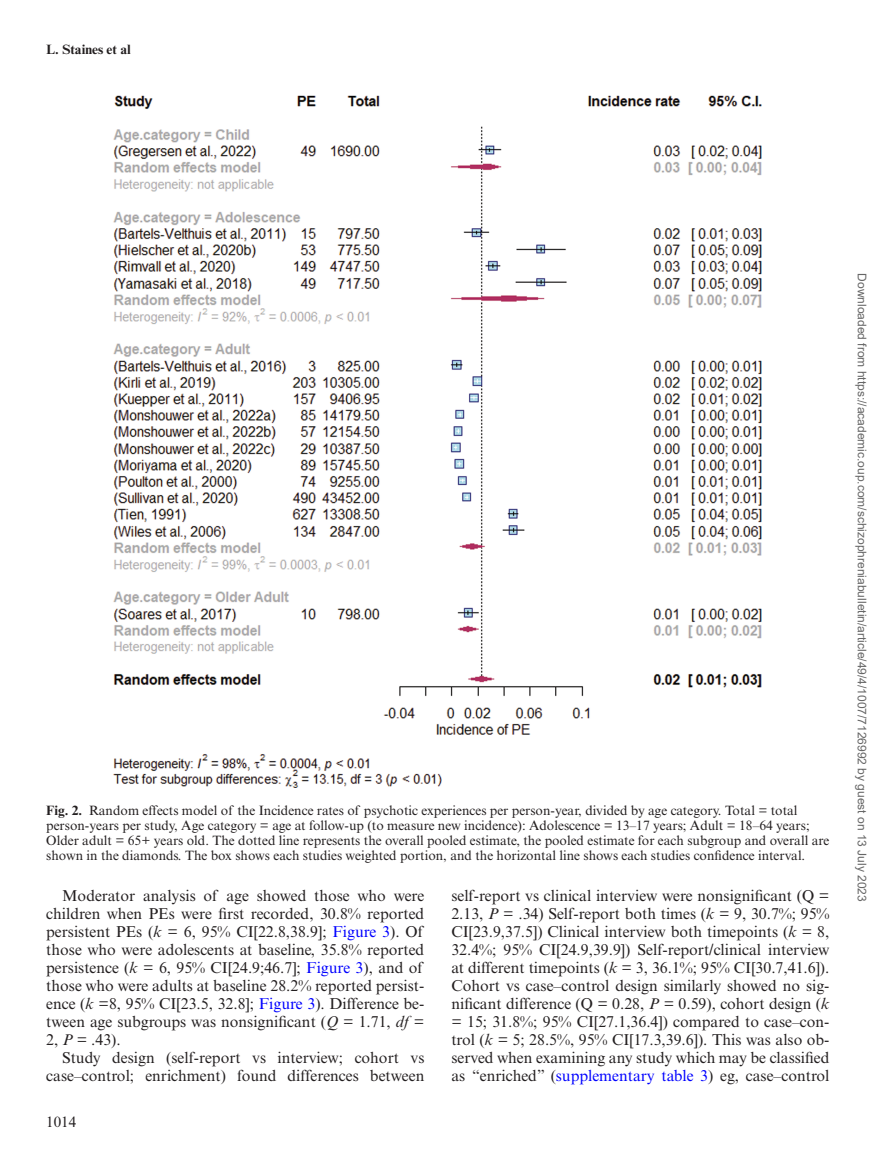
<style>
.page{position:relative;width:891px;height:1175px;background:#fff}
.page>*{position:absolute;margin:0;border:0;box-sizing:border-box;transform-origin:0 0}
.t1{font:15.75px/18px "Times New Roman MT Std";color:#231f20;text-align:justify}
.t2{font:15px "Times New Roman MT Std";color:#231f20}
.t3{font:13.5px/15px "Times New Roman MT Std";color:#231f20}
.t4{font:700 13.5px "Times New Roman MT Std";color:#231f20}
.t5{font:12px "Arial";color:#666}
.s1{font-weight:700}
.s2{font-style:italic}
.s3{color:#00f}
</style>
<div class="page">
<img style="left:113px;top:95px;width:649px;height:693px">
<p class="t4" style="left:46px;top:41px;width:86px">L. Staines et al</p>
<p class="t3" style="left:46px;top:802px;width:784px"><span class="s1">Fig. 2.</span> Random effects model of the Incidence rates of psychotic experiences per person-year, divided by age category. Total = total person-years per study, Age category = age at follow-up (to measure new incidence): Adolescence = 13–17 years; Adult = 18–64 years; Older adult = 65+ years old. The dotted line represents the overall pooled estimate, the pooled estimate for each subgroup and overall are shown in the diamonds. The box shows each studies weighted portion, and the horizontal line shows each studies confidence interval.</p>
<p class="t1" style="left:46px;top:886px;width:380px;text-indent:16px">Moderator analysis of age showed those who were children when PEs were first recorded, 30.8% reported persistent PEs (<span class="s2">k</span> = 6, 95% CI[22.8,38.9]; <span class="s3">Figure 3</span>). Of those who were adolescents at baseline, 35.8% reported persistence (<span class="s2">k</span> = 6, 95% CI[24.9;46.7]; <span class="s3">Figure 3</span>), and of those who were adults at baseline 28.2% reported persist&shy;ence (<span class="s2">k</span> =8, 95% CI[23.5, 32.8]; <span class="s3">Figure 3</span>). Difference be&shy;tween age subgroups was nonsignificant (<span class="s2">Q</span> = 1.71, <span class="s2">df</span> = 2, <span class="s2">P</span> = .43).</p>
<p class="t1" style="left:46px;top:1048px;width:380px;text-align:right">Study design (self-report vs interview; cohort vs case–control; enrichment) found differences between</p>
<p class="t2" style="left:46px;top:1113px;width:32px">1014</p>
<p class="t1" style="left:451px;top:886px;width:380px">self-report vs clinical interview were nonsignificant (Q = 2.13, <span class="s2">P</span> = .34) Self-report both times (<span class="s2">k</span> = 9, 30.7%; 95% CI[23.9,37.5]) Clinical interview both timepoints (<span class="s2">k</span> = 8, 32.4%; 95% CI[24.9,39.9]) Self-report/clinical interview at different timepoints (<span class="s2">k</span> = 3, 36.1%; 95% CI[30.7,41.6]).<br>Cohort vs case–control design similarly showed no sig&shy;nificant difference (Q = 0.28, <span class="s2">P</span> = 0.59), cohort design (<span class="s2">k </span>= 15; 31.8%; 95% CI[27.1,36.4]) compared to case–con&shy;trol (<span class="s2">k</span> = 5; 28.5%, 95% CI[17.3,39.6]). This was also ob&shy;served when examining any study which may be classified as “enriched” (<span class="s3">supplementary table 3</span>) eg, case–control</p>
<p class="t5" style="left:866px;top:273px;width:630px;rotate:90deg">Downloaded from https://academic.oup.com/schizophreniabulletin/article/49/4/1007/7126992 by guest on 13 July 2023</p>
</div>
